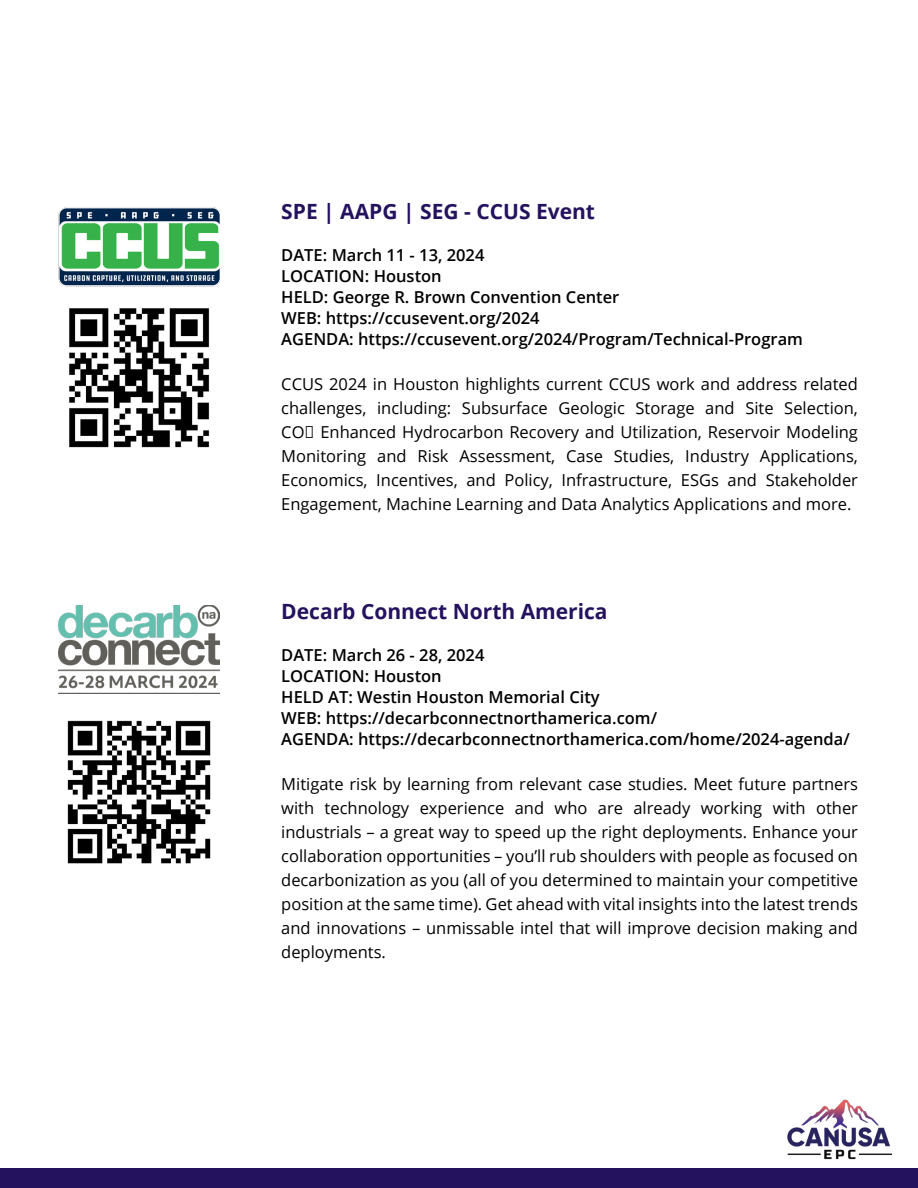
<style>
.page{position:relative;width:918px;height:1188px;background:#fff}
.page>*{position:absolute;margin:0;border:0;box-sizing:border-box;transform-origin:0 0}
.Paragraph_Style_3{font:700 21px "Open Sans";color:#24125f}
.Paragraph_Style_11{font:16.5px/24px "Open Sans";color:#000;text-align:justify}
.Paragraph_Style_6{font:600 16.5px/21px "Open Sans";color:#000}
</style>
<div class="page">
<img style="left:787px;top:1099px;width:106px;height:61px">
<div style="left:0;top:1168px;width:918px;height:20px;background:#24125f"></div>
<img style="left:59px;top:207px;width:161px;height:80px">
<img style="left:59px;top:606px;width:161px;height:87px">
<img style="left:69px;top:308px;width:141px;height:140px">
<img style="left:67px;top:720px;width:144px;height:144px">
<p class="Paragraph_Style_3" style="left:281px;top:196px;width:315px">SPE | AAPG | SEG - CCUS Event</p>
<p class="Paragraph_Style_6" style="left:281px;top:244px;width:205px">DATE: March 11 - 13, 2024</p>
<p class="Paragraph_Style_6" style="left:281px;top:265px;width:162px">LOCATION: Houston</p>
<p class="Paragraph_Style_6" style="left:281px;top:286px;width:523px">HELD: George R. Brown Convention Center<br>WEB: https://ccusevent.org/2024<br>AGENDA: https://ccusevent.org/2024/Program/Technical-Program</p>
<p class="Paragraph_Style_11" style="left:281px;top:371px;width:578px">CCUS 2024 in Houston highlights current CCUS work and address related challenges, including: Subsurface Geologic Storage and Site Selection, CO₂ Enhanced Hydrocarbon Recovery and Utilization, Reservoir Modeling Monitoring and Risk Assessment, Case Studies, Industry Applications, Economics, Incentives, and Policy, Infrastructure, ESGs and Stakeholder Engagement, Machine Learning and Data Analytics Applications and more.</p>
<p class="Paragraph_Style_3" style="left:281px;top:597px;width:328px">Decarb Connect North America</p>
<p class="Paragraph_Style_6" style="left:281px;top:645px;width:205px">DATE: March 26 - 28, 2024</p>
<p class="Paragraph_Style_6" style="left:281px;top:666px;width:570px">LOCATION: Houston<br>HELD AT: Westin Houston Memorial City<br>WEB: https://decarbconnectnorthamerica.com/<br>AGENDA: https://decarbconnectnorthamerica.com/home/2024-agenda/</p>
<p class="Paragraph_Style_11" style="left:281px;top:772px;width:578px">Mitigate risk by learning from relevant case studies. Meet future partners with technology experience and who are already working with other industrials – a great way to speed up the right deployments. Enhance your collaboration opportunities – you’ll rub shoulders with people as focused on decarbonization as you (all of you determined to maintain your competitive position at the same time). Get ahead with vital insights into the latest trends and innovations – unmissable intel that will improve decision making and deployments.</p>
</div>
